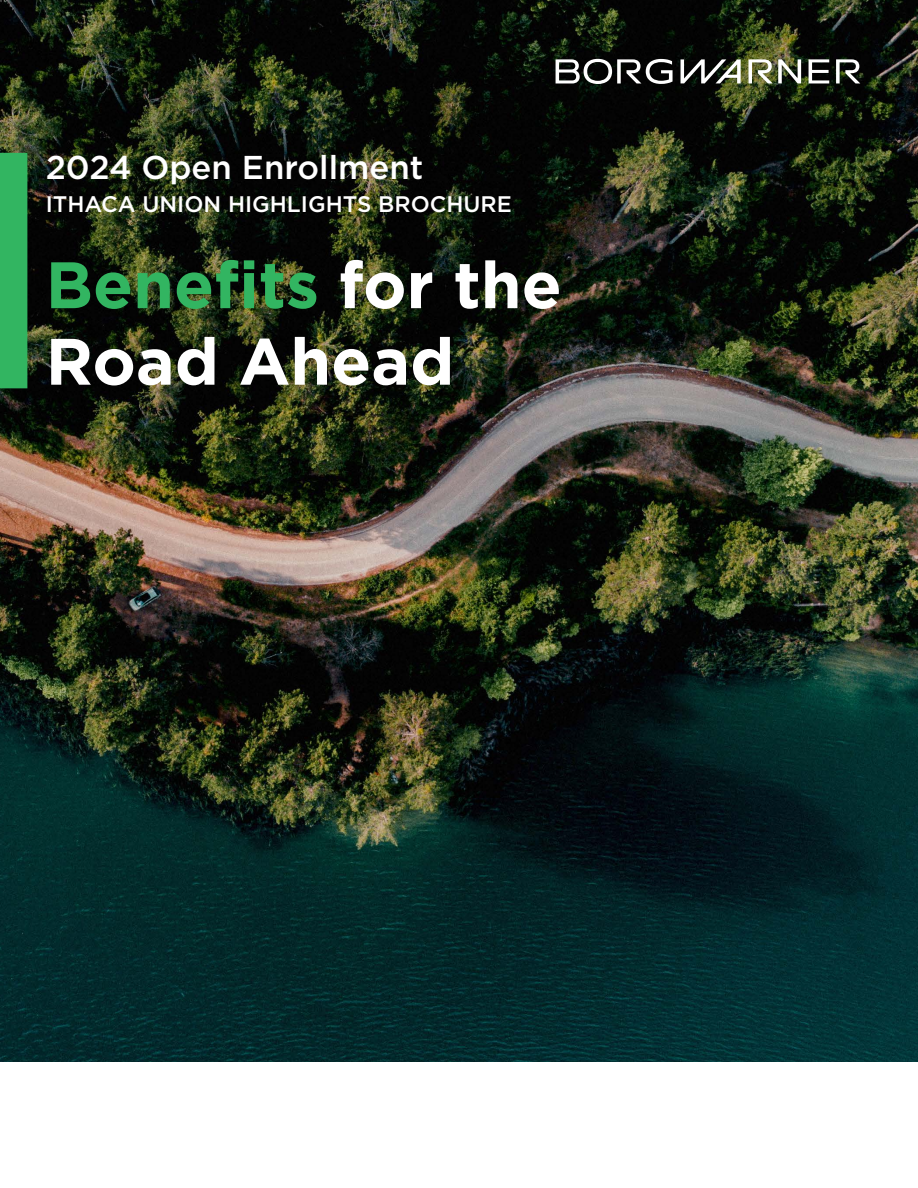
<style>
.page{position:relative;width:918px;height:1188px;background:#fff}
.page>*{position:absolute;margin:0;border:0;box-sizing:border-box;transform-origin:0 0}
.t1{font:700 65.55px/76.5px "Gotham";color:#fff}
.t2{font:500 33px "Gotham";color:#fff}
.t3{font:500 22.5px "Gotham";color:#fff}
.s1{color:#32b561}
</style>
<div class="page">
<img style="left:0;top:0;width:918px;height:1062px">
<img style="left:556px;top:59px;width:304px;height:25px">
<div style="left:0;top:153px;width:27px;height:235px;background:#32b561"></div>
<h2 class="t2" style="left:46px;top:146px;width:379px">2024 Open Enrollment</h2>
<p class="t3" style="left:46px;top:190px;width:468px">ITHACA UNION HIGHLIGHTS BROCHURE</p>
<h1 class="t1" style="left:46px;top:246px;width:518px"><span class="s1">Benefits</span> for the<br>Road Ahead</h1>
</div>
